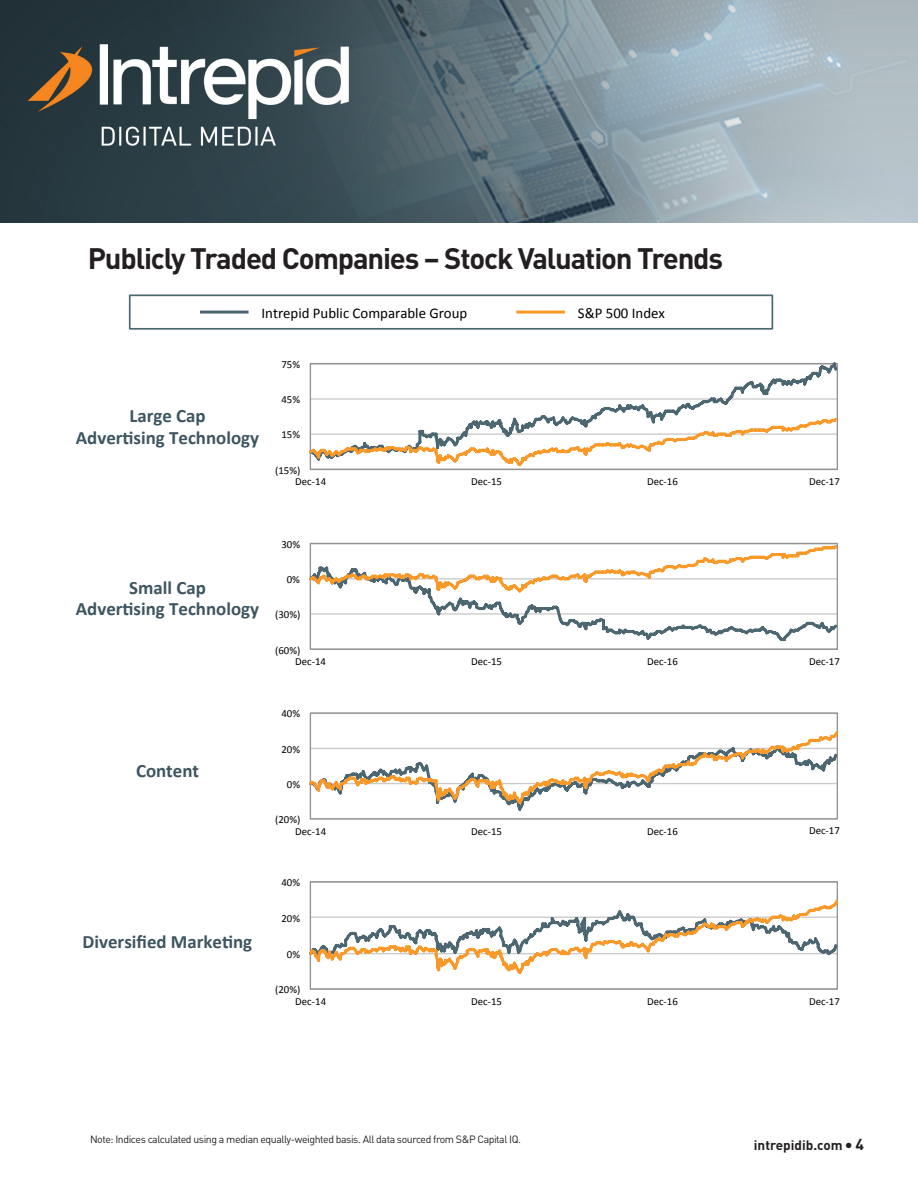
<style>
.page{position:relative;width:918px;height:1188px;background:#fff}
.page>*{position:absolute;margin:0;border:0;box-sizing:border-box;transform-origin:0 0}
.body1{font:700 29.25px "DIN";letter-spacing:-.04em;color:#231f20}
.t1{font:700 18.9px/21.6px "Calibri";color:#3d5560;text-align:center}
.t2{font:14.85px "Calibri";color:#000}
.t3{font:700 13.5px "DIN";color:#231f20}
.t4{font:10.8px "Calibri";color:#000}
.t5{font:10.5px "DIN";letter-spacing:-.04em;color:#231f20}
.s1{font-size:15.75px}
</style>
<div class="page">
<img style="left:0;top:0;width:918px;height:223px">
<svg style="left:309px;top:363px;width:528px;height:52px"></svg>
<svg style="left:309px;top:415px;width:528px;height:54px"></svg>
<div style="left:310px;top:543px;width:528px;height:107px;border:1px solid #929292"></div>
<svg style="left:309px;top:543px;width:528px;height:101px"></svg>
<div style="left:310px;top:712px;width:528px;height:108px;border:1px solid #929292"></div>
<svg style="left:309px;top:728px;width:528px;height:85px"></svg>
<div style="left:310px;top:881px;width:528px;height:109px;border:1px solid #929292"></div>
<svg style="left:309px;top:897px;width:528px;height:80px"></svg>
<div style="left:129px;top:294px;width:644px;height:36px;border:2px solid #4c6772"></div>
<hr style="left:200px;top:311px;width:49px;height:3px;background:#4c6772">
<hr style="left:516px;top:311px;width:49px;height:3px;background:#f99929">
<p class="body1" style="left:88px;top:239px;width:637px">Publicly Traded Companies – Stock Valuation Trends</p>
<p class="t2" style="left:262px;top:304px;width:207px">Intrepid Public Comparable Group</p>
<p class="t2" style="left:578px;top:304px;width:89px">S&amp;P 500 Index</p>
<p class="t4" style="left:281px;top:358px;width:20px">75%</p>
<p class="t1" style="left:76px;top:405px;width:185px">Large Cap<br>Adver,sing Technology</p>
<p class="t4" style="left:281px;top:393px;width:20px">45%</p>
<p class="t4" style="left:281px;top:428px;width:20px">15%</p>
<p class="t4" style="left:275px;top:463px;width:27px">(15%)</p>
<p class="t4" style="left:295px;top:475px;width:32px">Dec--‐14</p>
<p class="t4" style="left:471px;top:475px;width:32px">Dec--‐15</p>
<p class="t4" style="left:647px;top:475px;width:32px">Dec--‐16</p>
<p class="t1" style="left:76px;top:577px;width:185px">Small Cap<br>Adver,sing Technology</p>
<p class="t4" style="left:281px;top:537px;width:20px">30%</p>
<p class="t4" style="left:287px;top:573px;width:15px">0%</p>
<p class="t4" style="left:275px;top:608px;width:27px">(30%)</p>
<p class="t4" style="left:275px;top:643px;width:27px">(60%)</p>
<p class="t4" style="left:295px;top:654px;width:32px">Dec--‐14</p>
<p class="t4" style="left:471px;top:654px;width:32px">Dec--‐15</p>
<p class="t4" style="left:647px;top:654px;width:32px">Dec--‐16</p>
<p class="t1" style="left:136px;top:759px;width:65px">Content</p>
<p class="t1" style="left:83px;top:931px;width:171px">Diversified Marke,ng</p>
<p class="t4" style="left:281px;top:707px;width:20px">40%</p>
<p class="t4" style="left:281px;top:742px;width:20px">20%</p>
<p class="t4" style="left:287px;top:778px;width:15px">0%</p>
<p class="t4" style="left:275px;top:813px;width:27px">(20%)</p>
<p class="t4" style="left:295px;top:824px;width:32px">Dec--‐14</p>
<p class="t4" style="left:471px;top:824px;width:32px">Dec--‐15</p>
<p class="t4" style="left:647px;top:824px;width:32px">Dec--‐16</p>
<p class="t4" style="left:281px;top:876px;width:20px">40%</p>
<p class="t4" style="left:281px;top:912px;width:20px">20%</p>
<p class="t4" style="left:287px;top:947px;width:15px">0%</p>
<p class="t4" style="left:275px;top:983px;width:27px">(20%)</p>
<p class="t4" style="left:295px;top:994px;width:32px">Dec--‐14</p>
<p class="t4" style="left:471px;top:994px;width:32px">Dec--‐15</p>
<p class="t4" style="left:647px;top:994px;width:32px">Dec--‐16</p>
<p class="t4" style="left:809px;top:475px;width:32px">Dec--‐17</p>
<p class="t4" style="left:809px;top:654px;width:32px">Dec--‐17</p>
<p class="t4" style="left:809px;top:824px;width:32px">Dec--‐17</p>
<p class="t4" style="left:809px;top:994px;width:32px">Dec--‐17</p>
<p class="t5" style="left:90px;top:1132px;width:433px">Note: Indices calculated using a median equally-weighted basis. All data sourced from S&amp;P Capital IQ.</p>
<p class="t3" style="left:754px;top:1136px;width:112px">intrepidib.com ● <span class="s1">4</span></p>
</div>
